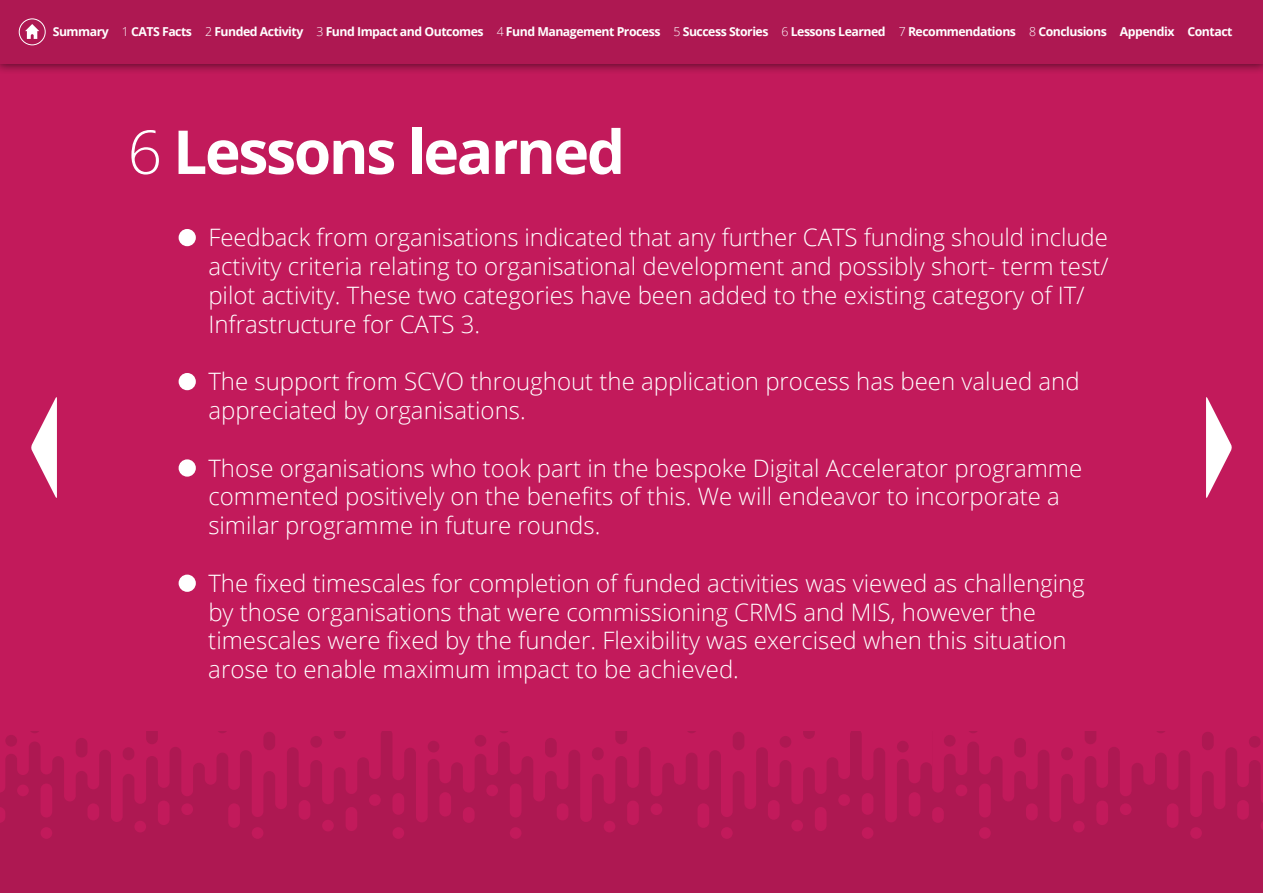
<style>
.page{position:relative;width:1263px;height:893px;background:#ae1852}
.page>*{position:absolute;margin:0;border:0;box-sizing:border-box;transform-origin:0 0}
.t1{font:700 60.6px "Open Sans";letter-spacing:-.04em;color:#fff}
.t2{font:300 24px/28.8px "Open Sans";color:#fff}
.t3{font:700 12.3px "Open Sans";letter-spacing:-.04em;color:#fff}
.s1{font-weight:300}
</style>
<div class="page">
<div style="left:0;top:0;width:1263px;height:731px;background:#c21a5b"></div>
<svg style="left:0;top:731px;width:932px;height:91px"></svg>
<div style="left:838px;top:794px;width:12px;height:12px;background:#c21a5b;border-radius:50%"></div>
<div style="left:862px;top:793px;width:11px;height:22px;background:#c21a5b;border-radius:6px"></div>
<div style="left:862px;top:827px;width:11px;height:12px;background:#c21a5b;border-radius:50%"></div>
<div style="left:791px;top:820px;width:12px;height:11px;background:#c21a5b;border-radius:50%"></div>
<div style="left:721px;top:827px;width:12px;height:12px;background:#c21a5b;border-radius:50%"></div>
<div style="left:486px;top:784px;width:12px;height:12px;background:#c21a5b;border-radius:50%"></div>
<div style="left:650px;top:803px;width:12px;height:12px;background:#c21a5b;border-radius:50%"></div>
<div style="left:604px;top:821px;width:11px;height:11px;background:#c21a5b;border-radius:50%"></div>
<div style="left:510px;top:827px;width:11px;height:12px;background:#c21a5b;border-radius:50%"></div>
<div style="left:697px;top:803px;width:12px;height:25px;background:#c21a5b;border-radius:6px"></div>
<div style="left:627px;top:800px;width:12px;height:25px;background:#c21a5b;border-radius:6px"></div>
<div style="left:557px;top:803px;width:11px;height:17px;background:#c21a5b;border-radius:6px"></div>
<div style="left:815px;top:807px;width:11px;height:24px;background:#c21a5b;border-radius:6px"></div>
<div style="left:909px;top:792px;width:11px;height:24px;background:#c21a5b;border-radius:6px"></div>
<div style="left:768px;top:800px;width:12px;height:20px;background:#c21a5b;border-radius:6px"></div>
<svg style="left:510px;top:783px;width:11px;height:34px"></svg>
<div style="left:463px;top:807px;width:12px;height:16px;background:#c21a5b;border-radius:6px"></div>
<div style="left:369px;top:794px;width:12px;height:12px;background:#c21a5b;border-radius:50%"></div>
<div style="left:392px;top:793px;width:12px;height:22px;background:#c21a5b;border-radius:6px"></div>
<div style="left:392px;top:827px;width:12px;height:12px;background:#c21a5b;border-radius:50%"></div>
<div style="left:322px;top:820px;width:12px;height:11px;background:#c21a5b;border-radius:50%"></div>
<div style="left:252px;top:827px;width:11px;height:12px;background:#c21a5b;border-radius:50%"></div>
<div style="left:17px;top:784px;width:12px;height:12px;background:#c21a5b;border-radius:50%"></div>
<div style="left:181px;top:803px;width:12px;height:12px;background:#c21a5b;border-radius:50%"></div>
<div style="left:134px;top:821px;width:12px;height:11px;background:#c21a5b;border-radius:50%"></div>
<div style="left:41px;top:827px;width:11px;height:12px;background:#c21a5b;border-radius:50%"></div>
<div style="left:228px;top:803px;width:12px;height:25px;background:#c21a5b;border-radius:6px"></div>
<div style="left:158px;top:800px;width:12px;height:25px;background:#c21a5b;border-radius:6px"></div>
<div style="left:87px;top:803px;width:12px;height:17px;background:#c21a5b;border-radius:6px"></div>
<div style="left:346px;top:807px;width:11px;height:24px;background:#c21a5b;border-radius:6px"></div>
<div style="left:439px;top:792px;width:12px;height:24px;background:#c21a5b;border-radius:6px"></div>
<div style="left:299px;top:800px;width:11px;height:20px;background:#c21a5b;border-radius:6px"></div>
<svg style="left:41px;top:783px;width:11px;height:34px"></svg>
<svg style="left:0;top:807px;width:5px;height:16px"></svg>
<div style="left:1190px;top:827px;width:12px;height:12px;background:#c21a5b;border-radius:50%"></div>
<div style="left:1073px;top:821px;width:12px;height:11px;background:#c21a5b;border-radius:50%"></div>
<div style="left:979px;top:827px;width:12px;height:12px;background:#c21a5b;border-radius:50%"></div>
<svg style="left:932px;top:731px;width:331px;height:99px"></svg>
<div style="left:932px;top:807px;width:12px;height:16px;background:#c21a5b;border-radius:6px"></div>
<div style="left:0;top:0;width:1263px;height:74px;background:#000;opacity:.55"></div>
<div style="left:0;top:0;width:1263px;height:64px;background:#ae1852"></div>
<div style="left:19px;top:18px;width:27px;height:27px;border:1px solid #fff;border-radius:50%"></div>
<svg style="left:25px;top:24px;width:14px;height:15px"></svg>
<div style="left:179px;top:229px;width:17px;height:17px;background:#fff;border-radius:50%"></div>
<div style="left:179px;top:373px;width:17px;height:17px;background:#fff;border-radius:50%"></div>
<div style="left:179px;top:459px;width:17px;height:18px;background:#fff;border-radius:50%"></div>
<div style="left:179px;top:575px;width:17px;height:17px;background:#fff;border-radius:50%"></div>
<svg style="left:31px;top:397px;width:26px;height:101px"></svg>
<svg style="left:1206px;top:397px;width:26px;height:101px"></svg>
<p class="t3" style="left:53px;top:23px;width:1181px">Summary <span class="s1">1</span> CATS Facts <span class="s1">2</span> Funded Activity <span class="s1">3</span> Fund Impact and Outcomes <span class="s1">4</span> Fund Management Process <span class="s1">5</span> Success Stories <span class="s1">6</span> Lessons Learned <span class="s1">7</span> Recommendations <span class="s1">8</span> Conclusions Appendix Contact</p>
<h1 class="t1" style="left:128px;top:109px;width:499px"><span class="s1">6</span> Lessons learned</h1>
<p class="t2" style="left:208px;top:222px;width:902px">Feedback from organisations indicated that any further CATS funding should include activity criteria relating to organisational development and possibly short- term test/ pilot activity. These two categories have been added to the existing category of IT/ Infrastructure for CATS 3.</p>
<p class="t2" style="left:208px;top:366px;width:873px">The support from SCVO throughout the application process has been valued and appreciated by organisations.</p>
<p class="t2" style="left:208px;top:453px;width:875px">Those organisations who took part in the bespoke Digital Accelerator programme commented positively on the benefits of this. We will endeavor to incorporate a similar programme in future rounds.</p>
<p class="t2" style="left:208px;top:568px;width:878px">The fixed timescales for completion of funded activities was viewed as challenging by those organisations that were commissioning CRMS and MIS, however the timescales were fixed by the funder. Flexibility was exercised when this situation arose to enable maximum impact to be achieved.</p>
</div>
